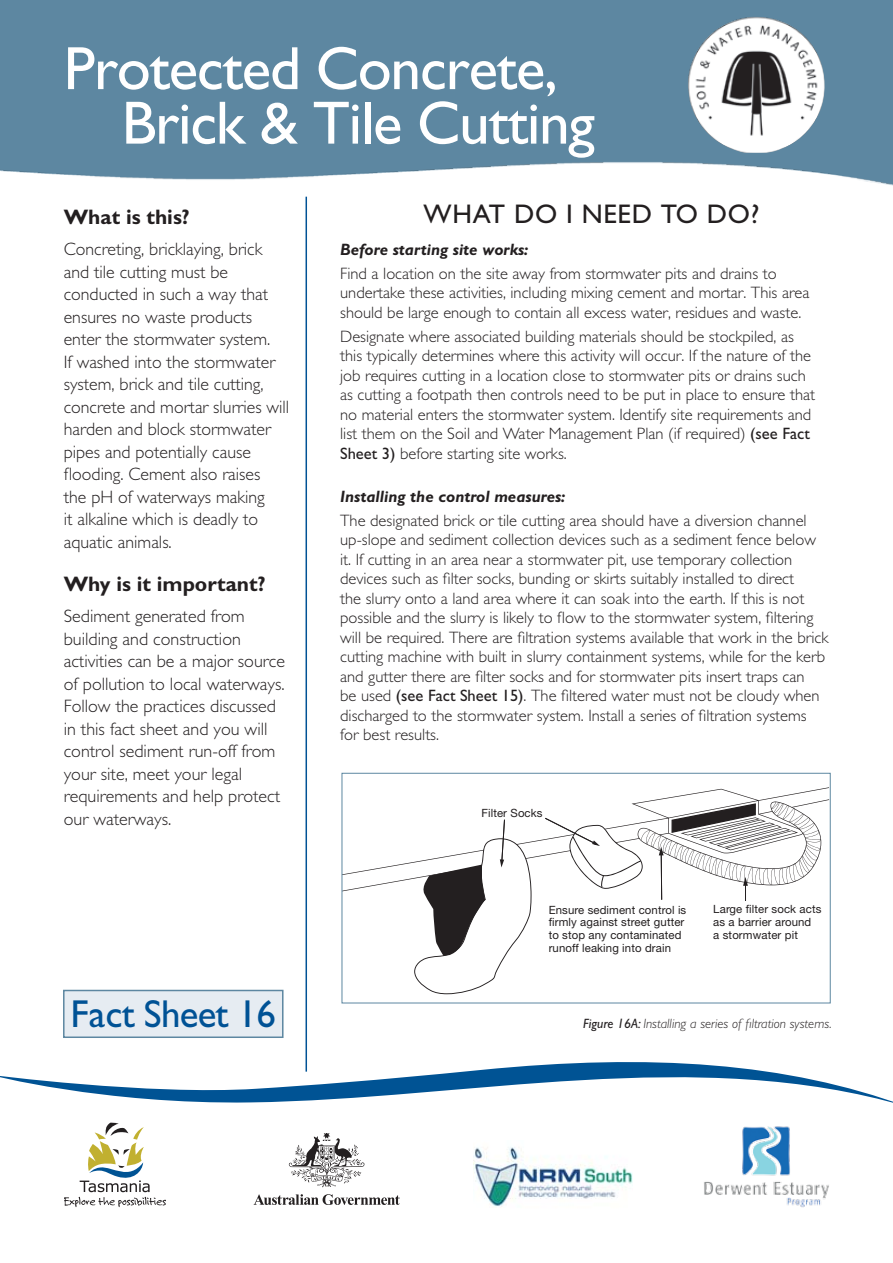
<style>
.page{position:relative;width:893px;height:1263px;background:#fff}
.page>*{position:absolute;margin:0;border:0;box-sizing:border-box;transform-origin:0 0}
.t1{font:61.35px/54.4px "Gill Sans";letter-spacing:-.02em;color:#fff}
.t2{font:39px "Gill Sans";letter-spacing:-.02em;color:#005295}
.t3{font:27px "Gill Sans";letter-spacing:.025em;color:#231f20}
.t4{font:700 21px "Gill Sans";color:#231f20}
.t5{font:300 18px/22.5px "Gill Sans";color:#231f20}
.t6{font:300 16.5px/19.5px "Gill Sans";color:#231f20}
.t7{font:italic 700 16.5px "Gill Sans";color:#231f20}
.t8{font:italic 300 13.5px "Gill Sans";color:#231f20}
.t9{font:11.4px/12.6px "Helvetica Neue";letter-spacing:.01em;color:#231f20}
.s1{font-weight:400}
</style>
<div class="page">
<div style="left:0;top:0;width:893px;height:189px;background:#5d87a1"></div>
<img style="left:688px;top:17px;width:137px;height:136px">
<img style="left:0;top:162px;width:850px;height:27px">
<svg style="left:841px;top:177px;width:52px;height:12px"></svg>
<svg style="left:0;top:1062px;width:893px;height:41px"></svg>
<hr style="left:306px;top:197px;width:1px;height:874px;background:#005295">
<div style="left:63px;top:990px;width:221px;height:48px;background:#e6ecf2;border:2px solid #5d87a1"></div>
<svg style="left:344px;top:787px;width:485px;height:207px"></svg>
<div style="left:342px;top:773px;width:489px;height:230px;border:1px solid #5d87a1"></div>
<svg style="left:64px;top:1123px;width:102px;height:84px"></svg>
<img style="left:474px;top:1147px;width:158px;height:60px">
<img style="left:704px;top:1126px;width:125px;height:82px">
<svg style="left:254px;top:1194px;width:146px;height:11px"></svg>
<svg style="left:289px;top:1134px;width:76px;height:53px"></svg>
<h1 class="t1" style="left:122px;top:42px;width:474px;text-indent:-58px">Protected Concrete,<br>Brick &amp; Tile Cutting</h1>
<p class="t4" style="left:64px;top:205px;width:128px">What is this?</p>
<p class="t5" style="left:64px;top:238px;width:227px">Concreting, bricklaying, brick and tile cutting must be conducted in such a way that ensures no waste products enter the stormwater system.<br>If washed into the stormwater system, brick and tile cutting, concrete and mortar slurries will harden and block stormwater pipes and potentially cause flooding. Cement also raises<br>the pH of waterways making<br>it alkaline which is deadly to aquatic animals.</p>
<p class="t4" style="left:64px;top:572px;width:203px">Why is it important?</p>
<p class="t5" style="left:64px;top:605px;width:223px">Sediment generated from building and construction activities can be a major source of pollution to local waterways.<br>Follow the practices discussed in this fact sheet and you will control sediment run-off from your site, meet your legal requirements and help protect our waterways.</p>
<h2 class="t2" style="left:70px;top:991px;width:207px">Fact Sheet 16</h2>
<h3 class="t3" style="left:424px;top:199px;width:338px">WHAT DO I NEED TO DO?</h3>
<p class="t7" style="left:340px;top:240px;width:190px">Before starting site works:</p>
<p class="t6" style="left:340px;top:264px;width:471px">Find a location on the site away from stormwater pits and drains to undertake these activities, including mixing cement and mortar. This area should be large enough to contain all excess water, residues and waste.</p>
<p class="t6" style="left:340px;top:327px;width:476px">Designate where associated building materials should be stockpiled, as this typically determines where this activity will occur. If the nature of the job requires cutting in a location close to stormwater pits or drains such as cutting a footpath then controls need to be put in place to ensure that no material enters the stormwater system. Identify site requirements and list them on the Soil and Water Management Plan (if required) <span class="s1">(see Fact Sheet 3)</span> before starting site works.</p>
<p class="t7" style="left:340px;top:487px;width:227px">Installing the control measures:</p>
<p class="t6" style="left:340px;top:511px;width:490px">The designated brick or tile cutting area should have a diversion channel up-slope and sediment collection devices such as a sediment fence below it. If cutting in an area near a stormwater pit, use temporary collection devices such as filter socks, bunding or skirts suitably installed to direct<br>the slurry onto a land area where it can soak into the earth. If this is not possible and the slurry is likely to flow to the stormwater system, filtering will be required. There are filtration systems available that work in the brick cutting machine with built in slurry containment systems, while for the kerb and gutter there are filter socks and for stormwater pits insert traps can<br>be used <span class="s1">(see Fact Sheet 15)</span>. The filtered water must not be cloudy when discharged to the stormwater system. Install a series of filtration systems for best results.</p>
<p class="t9" style="left:481px;top:806px;width:63px">Filter Socks</p>
<p class="t9" style="left:549px;top:903px;width:139px">Ensure sediment control is firmly against street gutter to stop any contaminated runoff leaking into drain</p>
<p class="t9" style="left:713px;top:903px;width:110px">Large filter sock acts as a barrier around<br>a stormwater pit</p>
<p class="t8" style="left:583px;top:1016px;width:250px"><span class="s1">Figure 16A:</span> Installing a series of filtration systems.</p>
</div>
